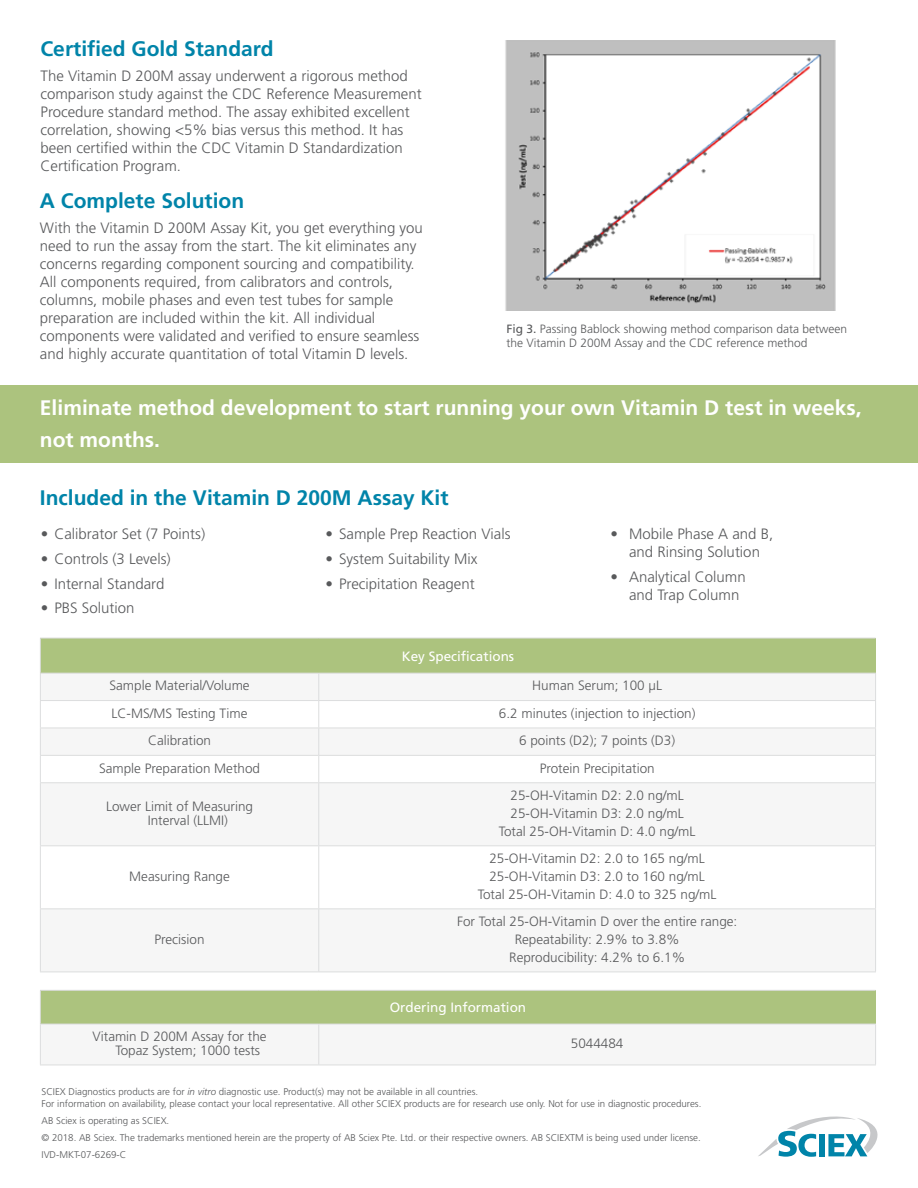
<style>
.page{position:relative;width:918px;height:1188px;background:#fff}
.page>*{position:absolute;margin:0;border:0;box-sizing:border-box;transform-origin:0 0}
.t1{font:700 21px/32px "Frutiger LT Std";color:#fff}
.t2{font:700 21px "Frutiger LT Std";color:#0084a9}
.t3{font:300 15px/18px "Frutiger LT Std";color:#58595b}
.t4{font:300 13.5px/17.9px "Frutiger LT Std";color:#58595b;text-align:center}
.t5{font:13.5px "Frutiger LT Std";color:#fff}
.t6{font:300 12px/14.4px "Frutiger LT Std";color:#58595b}
.t7{font:300 9.75px/17.1px "Frutiger LT Std";color:#58595b}
.s1{font-weight:400}
.s2{font-style:italic}
</style>
<div class="page">
<svg style="left:758px;top:1117px;width:120px;height:40px"></svg>
<div style="left:0;top:386px;width:918px;height:77px;background:#acc37e"></div>
<div style="left:40px;top:638px;width:836px;height:35px;background:#acc37e"></div>
<svg style="left:41px;top:674px;width:834px;height:298px;fill:#f6f6f6"></svg>
<hr style="left:319px;top:782px;width:557px;height:1px;background:#dcddde">
<hr style="left:875px;top:783px;width:1px;height:62px;background:#dcddde">
<hr style="left:319px;top:972px;width:557px;height:1px;background:#dcddde">
<hr style="left:40px;top:782px;width:279px;height:1px;background:#dcddde">
<hr style="left:40px;top:783px;width:1px;height:62px;background:#dcddde">
<hr style="left:318px;top:783px;width:1px;height:62px;background:#dcddde">
<hr style="left:40px;top:845px;width:279px;height:1px;background:#dcddde">
<hr style="left:40px;top:846px;width:1px;height:62px;background:#dcddde">
<hr style="left:319px;top:845px;width:557px;height:1px;background:#dcddde">
<hr style="left:318px;top:846px;width:1px;height:62px;background:#dcddde">
<hr style="left:875px;top:846px;width:1px;height:62px;background:#dcddde">
<hr style="left:319px;top:908px;width:557px;height:1px;background:#dcddde">
<hr style="left:875px;top:909px;width:1px;height:63px;background:#dcddde">
<hr style="left:40px;top:908px;width:279px;height:1px;background:#dcddde">
<hr style="left:40px;top:909px;width:1px;height:63px;background:#dcddde">
<hr style="left:318px;top:909px;width:1px;height:63px;background:#dcddde">
<hr style="left:40px;top:972px;width:279px;height:1px;background:#dcddde">
<hr style="left:40px;top:638px;width:279px;height:1px;background:#dcddde">
<hr style="left:40px;top:638px;width:1px;height:35px;background:#dcddde">
<hr style="left:319px;top:638px;width:557px;height:1px;background:#dcddde">
<hr style="left:40px;top:673px;width:279px;height:1px;background:#dcddde">
<hr style="left:319px;top:673px;width:557px;height:1px;background:#dcddde">
<hr style="left:40px;top:700px;width:279px;height:1px;background:#dcddde">
<hr style="left:319px;top:700px;width:557px;height:1px;background:#dcddde">
<hr style="left:40px;top:728px;width:279px;height:1px;background:#dcddde">
<hr style="left:319px;top:728px;width:557px;height:1px;background:#dcddde">
<hr style="left:40px;top:755px;width:279px;height:1px;background:#dcddde">
<svg style="left:40px;top:674px;width:1px;height:108px"></svg>
<hr style="left:319px;top:755px;width:557px;height:1px;background:#dcddde">
<svg style="left:318px;top:674px;width:1px;height:108px"></svg>
<svg style="left:875px;top:674px;width:1px;height:108px"></svg>
<div style="left:40px;top:990px;width:836px;height:34px;background:#acc37e"></div>
<div style="left:41px;top:1025px;width:834px;height:40px;background:#f6f6f6"></div>
<hr style="left:40px;top:990px;width:279px;height:1px;background:#dcddde">
<hr style="left:40px;top:991px;width:1px;height:33px;background:#dcddde">
<hr style="left:319px;top:990px;width:557px;height:1px;background:#dcddde">
<hr style="left:40px;top:1024px;width:279px;height:1px;background:#dcddde">
<hr style="left:319px;top:1024px;width:557px;height:1px;background:#dcddde">
<hr style="left:40px;top:1024px;width:1px;height:41px;background:#dcddde">
<hr style="left:318px;top:1024px;width:1px;height:41px;background:#dcddde">
<hr style="left:875px;top:1024px;width:1px;height:41px;background:#dcddde">
<hr style="left:40px;top:1065px;width:279px;height:1px;background:#dcddde">
<hr style="left:319px;top:1065px;width:557px;height:1px;background:#dcddde">
<img style="left:505px;top:40px;width:331px;height:270px">
<h1 class="t2" style="left:40px;top:37px;width:235px">Certified Gold Standard</h1>
<p class="t3" style="left:40px;top:67px;width:383px">The Vitamin D 200M assay underwent a rigorous method comparison study against the CDC Reference Measurement Procedure standard method. The assay exhibited excellent correlation, showing &lt;5% bias versus this method. It has been certified within the CDC Vitamin D Standardization Certification Program.</p>
<h1 class="t2" style="left:40px;top:188px;width:206px">A Complete Solution</h1>
<p class="t3" style="left:40px;top:219px;width:384px">With the Vitamin D 200M Assay Kit, you get everything you need to run the assay from the start. The kit eliminates any concerns regarding component sourcing and compatibility.<br>All components required, from calibrators and controls, columns, mobile phases and even test tubes for sample preparation are included within the kit. All individual components were validated and verified to ensure seamless and highly accurate quantitation of total Vitamin D levels.</p>
<h1 class="t1" style="left:40px;top:392px;width:823px">Eliminate method development to start running your own Vitamin D test in weeks, not months.</h1>
<p class="t6" style="left:507px;top:322px;width:342px"><span class="s1">Fig 3.</span> Passing Bablock showing method comparison data between the Vitamin D 200M Assay and the CDC reference method</p>
<h1 class="t2" style="left:40px;top:486px;width:410px">Included in the Vitamin D 200M Assay Kit</h1>
<p class="t3" style="left:41px;top:525px;width:166px">• Calibrator Set (7 Points)</p>
<p class="t3" style="left:41px;top:550px;width:131px">• Controls (3 Levels)</p>
<p class="t3" style="left:41px;top:575px;width:125px">• Internal Standard</p>
<p class="t3" style="left:41px;top:599px;width:95px">• PBS Solution</p>
<p class="t3" style="left:326px;top:525px;width:186px">• Sample Prep Reaction Vials</p>
<p class="t3" style="left:326px;top:550px;width:153px">• System Suitability Mix</p>
<p class="t3" style="left:326px;top:575px;width:151px">• Precipitation Reagent</p>
<p class="t5" style="left:402px;top:648px;width:114px">Key Specifications</p>
<p class="t3" style="left:610px;top:525px;width:164px;text-align:center">• Mobile Phase A and B, and Rinsing Solution</p>
<p class="t3" style="left:629px;top:568px;width:118px;text-indent:-19px">• Analytical Column and Trap Column</p>
<p class="t4" style="left:109px;top:677px;width:142px">Sample Material/Volume</p>
<p class="t4" style="left:532px;top:677px;width:131px">Human Serum; 100 µL</p>
<p class="t4" style="left:112px;top:704px;width:138px">LC-MS/MS Testing Time</p>
<p class="t4" style="left:499px;top:704px;width:198px">6.2 minutes (injection to injection)</p>
<p class="t4" style="left:148px;top:732px;width:65px">Calibration</p>
<p class="t4" style="left:519px;top:732px;width:158px">6 points (D2); 7 points (D3)</p>
<p class="t4" style="left:99px;top:759px;width:163px">Sample Preparation Method</p>
<p class="t4" style="left:540px;top:759px;width:117px">Protein Precipitation</p>
<p class="t4" style="left:148px;top:800px;width:107px;line-height:13.5px;text-align:left;text-indent:-42px">Lower Limit of Measuring<br>Interval (LLMI)</p>
<p class="t4" style="left:499px;top:787px;width:198px">25-OH-Vitamin D2: 2.0 ng/mL<br>25-OH-Vitamin D3: 2.0 ng/mL<br>Total 25-OH-Vitamin D: 4.0 ng/mL</p>
<p class="t4" style="left:129px;top:868px;width:102px">Measuring Range</p>
<p class="t4" style="left:478px;top:850px;width:240px">25-OH-Vitamin D2: 2.0 to 165 ng/mL<br>25-OH-Vitamin D3: 2.0 to 160 ng/mL<br>Total 25-OH-Vitamin D: 4.0 to 325 ng/mL</p>
<p class="t4" style="left:155px;top:931px;width:52px">Precision</p>
<p class="t4" style="left:457px;top:913px;width:282px">For Total 25-OH-Vitamin D over the entire range:<br>Repeatability: 2.9% to 3.8%<br>Reproducibility: 4.2% to 6.1%</p>
<p class="t5" style="left:390px;top:1000px;width:138px">Ordering Information</p>
<p class="t4" style="left:115px;top:1030px;width:153px;line-height:13.5px;text-align:left;text-indent:-23px">Vitamin D 200M Assay for the<br>Topaz System; 1000 tests</p>
<p class="t4" style="left:571px;top:1035px;width:54px">5044484</p>
<p class="t7" style="left:42px;top:1086px;width:661px;line-height:11.7px">SCIEX Diagnostics products are for <span class="s2">in vitro</span> diagnostic use. Product(s) may not be available in all countries.<br>For information on availability, please contact your local representative. All other SCIEX products are for research use only. Not for use in diagnostic procedures.</p>
<p class="t7" style="left:42px;top:1112px;width:661px">AB Sciex is operating as SCIEX.<br>© 2018. AB Sciex. The trademarks mentioned herein are the property of AB Sciex Pte. Ltd. or their respective owners. AB SCIEXTM is being used under license.<br>IVD-MKT-07-6269-C</p>
</div>
